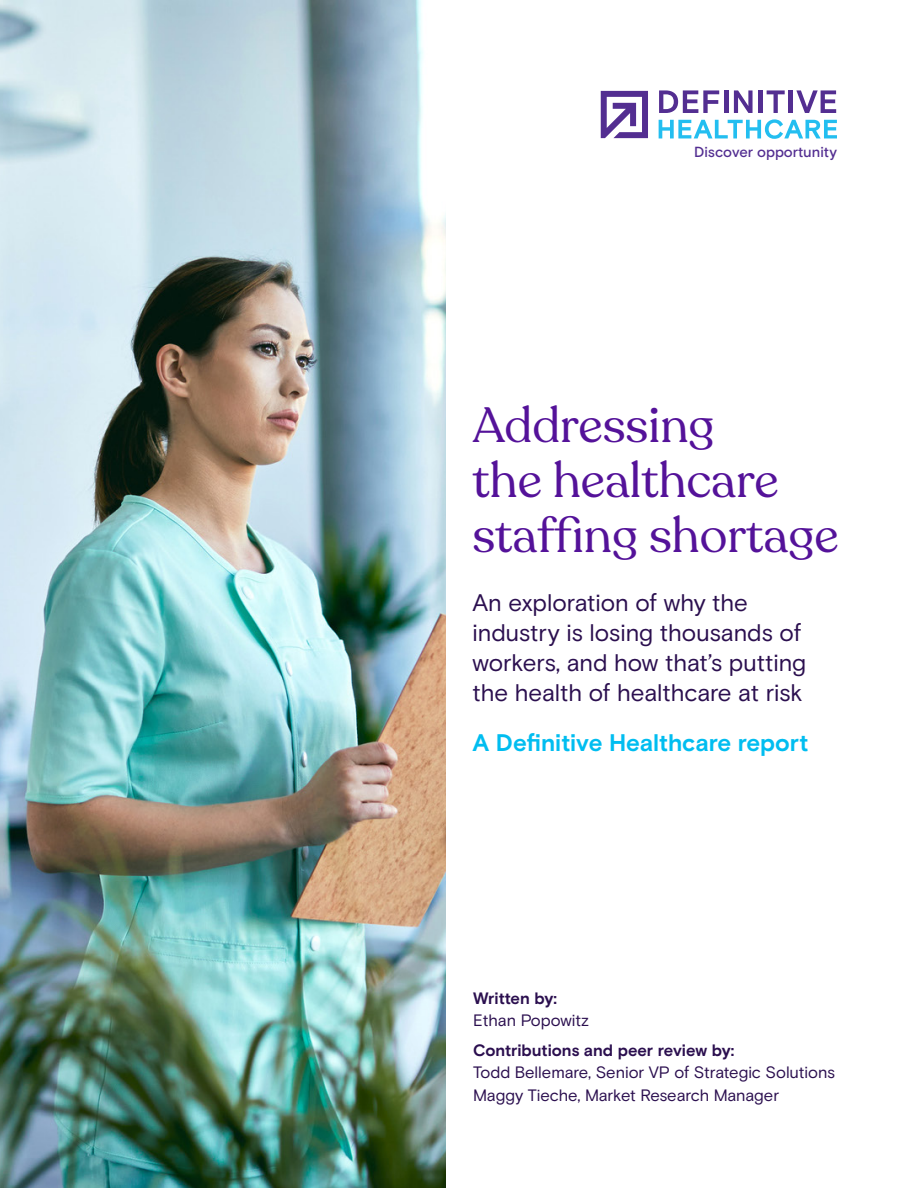
<style>
.page{position:relative;width:918px;height:1188px;background:#fff}
.page>*{position:absolute;margin:0;border:0;box-sizing:border-box;transform-origin:0 0}
.t1{font:49.05px/54.8px "Recoleta";color:#541299}
.Subhead_16_20{font:24px/30px "Basis Grotesque";letter-spacing:-.005em;color:#2b0f4f}
.Subhead_16_20-2{font:700 24px "Basis Grotesque";color:#00bdf0}
.primary_subhead{font:16.5px/22.5px "Basis Grotesque";letter-spacing:-.005em;color:#2b0f4f}
.t2{font:500 14.7px "Basis Grotesque";letter-spacing:-.005em;color:#532e91}
.s1{font-weight:700}
</style>
<div class="page">
<img style="left:0;top:0;width:446px;height:1188px">
<svg style="left:659px;top:90px;width:60px;height:23px"></svg>
<hr style="left:724px;top:90px;width:4px;height:23px;background:#532e91">
<svg style="left:734px;top:90px;width:19px;height:23px"></svg>
<div style="left:758px;top:90px;width:5px;height:23px;background:#532e91"></div>
<svg style="left:767px;top:90px;width:18px;height:23px"></svg>
<hr style="left:789px;top:90px;width:4px;height:23px;background:#532e91">
<svg style="left:796px;top:90px;width:40px;height:23px"></svg>
<svg style="left:659px;top:119px;width:178px;height:20px"></svg>
<svg style="left:601px;top:91px;width:47px;height:47px"></svg>
<p class="t2" style="left:694px;top:143px;width:144px">Discover opportunity</p>
<p class="t1" style="left:472px;top:399px;width:368px">Addressing<br>the healthcare staffing shortage</p>
<p class="Subhead_16_20" style="left:472px;top:588px;width:335px">An exploration of why the industry is losing thousands of workers, and how that’s putting the health of healthcare at risk</p>
<p class="Subhead_16_20-2" style="left:472px;top:728px;width:337px">A Definitive Healthcare report</p>
<p class="primary_subhead" style="left:473px;top:987px;width:117px"><span class="s1">Written by:<br></span>Ethan Popowitz</p>
<p class="primary_subhead" style="left:473px;top:1039px;width:363px"><span class="s1">Contributions and peer review by:<br></span>Todd Bellemare, Senior VP of Strategic Solutions</p>
<p class="primary_subhead" style="left:473px;top:1084px;width:307px">Maggy Tieche, Market Research Manager</p>
</div>
